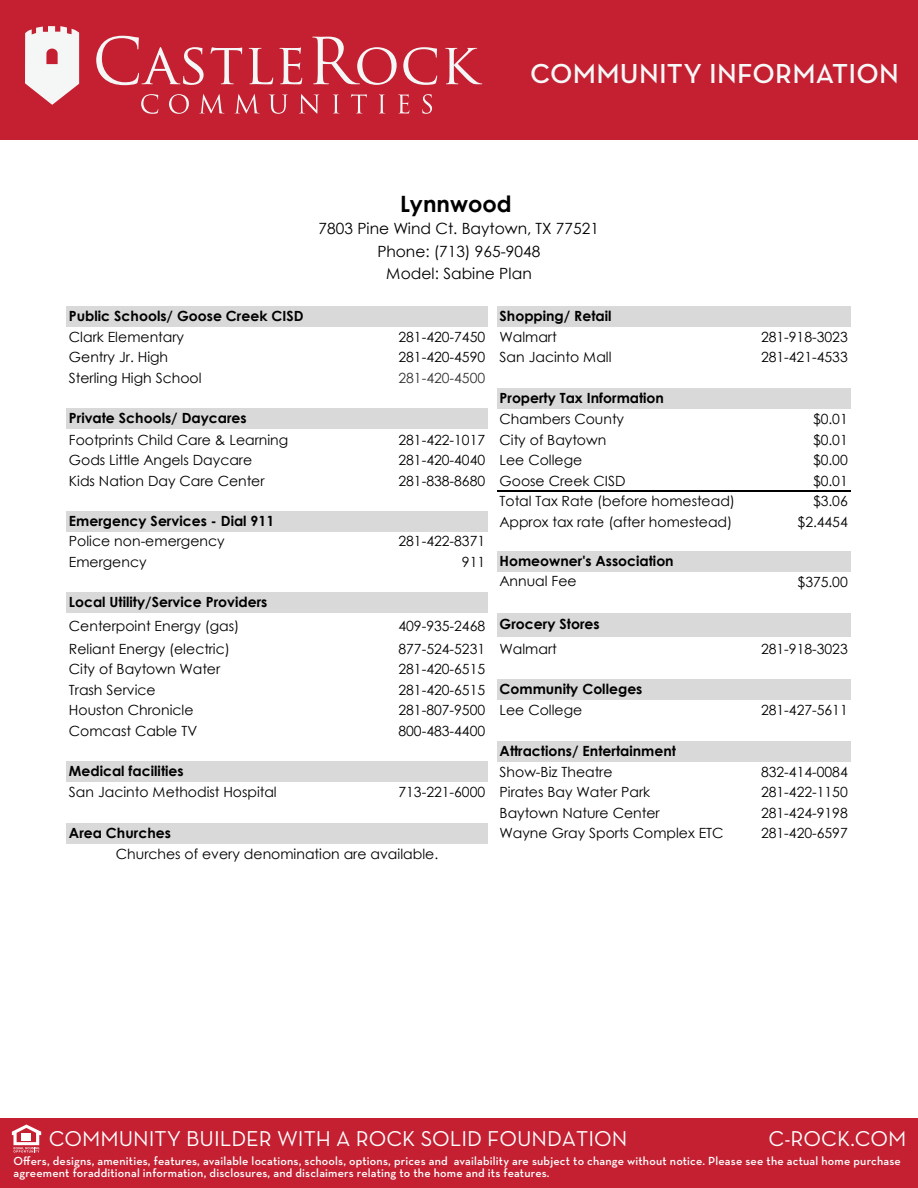
<style>
.page{position:relative;width:918px;height:1188px;background:#fff}
.page>*{position:absolute;margin:0;border:0;box-sizing:border-box;transform-origin:0 0}
.t1{font:600 27.9px "Neutra Text";letter-spacing:.01em;color:#f6f8f8}
.t2{font:700 22.5px "Century Gothic";color:#000}
.t3{font:21.9px "Neutra Text";color:#fff}
.t4{font:15.45px "Century Gothic";letter-spacing:.005em;color:#000}
.t5{font:14.1px "Century Gothic";color:#000}
.t6{font:700 14.1px "Century Gothic";color:#000}
.t7{font:14.1px "Century Gothic";color:#333}
.t8{font:600 12px/12px "Neutra Text";letter-spacing:.015em;color:#fff}
</style>
<div class="page">
<div style="left:0;top:0;width:918px;height:139px;background:#c42032"></div>
<div style="left:0;top:1118px;width:918px;height:70px;background:#c42032"></div>
<svg style="left:12px;top:1125px;width:29px;height:28px"></svg>
<svg style="left:25px;top:26px;width:54px;height:79px"></svg>
<svg style="left:141px;top:94px;width:17px;height:20px"></svg>
<svg style="left:169px;top:94px;width:20px;height:20px"></svg>
<svg style="left:200px;top:94px;width:23px;height:19px"></svg>
<svg style="left:236px;top:94px;width:22px;height:19px"></svg>
<svg style="left:270px;top:95px;width:17px;height:19px"></svg>
<svg style="left:299px;top:94px;width:20px;height:20px"></svg>
<svg style="left:334px;top:95px;width:4px;height:18px"></svg>
<svg style="left:351px;top:94px;width:16px;height:19px"></svg>
<svg style="left:380px;top:95px;width:4px;height:18px"></svg>
<svg style="left:398px;top:94px;width:11px;height:20px"></svg>
<svg style="left:422px;top:94px;width:10px;height:20px"></svg>
<svg style="left:96px;top:36px;width:108px;height:49px"></svg>
<svg style="left:211px;top:47px;width:31px;height:37px"></svg>
<svg style="left:249px;top:48px;width:24px;height:36px"></svg>
<svg style="left:279px;top:48px;width:23px;height:36px"></svg>
<svg style="left:312px;top:37px;width:85px;height:48px"></svg>
<svg style="left:403px;top:47px;width:34px;height:38px"></svg>
<svg style="left:445px;top:48px;width:37px;height:36px"></svg>
<div style="left:67px;top:306px;width:421px;height:21px;background:#d9d9d9"></div>
<div style="left:497px;top:306px;width:354px;height:21px;background:#d9d9d9"></div>
<div style="left:497px;top:388px;width:354px;height:21px;background:#d9d9d9"></div>
<div style="left:67px;top:408px;width:421px;height:21px;background:#d9d9d9"></div>
<div style="left:67px;top:511px;width:421px;height:21px;background:#d9d9d9"></div>
<div style="left:497px;top:551px;width:354px;height:21px;background:#d9d9d9"></div>
<div style="left:67px;top:592px;width:421px;height:21px;background:#d9d9d9"></div>
<div style="left:497px;top:613px;width:354px;height:23px;background:#d9d9d9"></div>
<div style="left:497px;top:679px;width:354px;height:21px;background:#d9d9d9"></div>
<div style="left:497px;top:741px;width:354px;height:21px;background:#d9d9d9"></div>
<div style="left:67px;top:761px;width:421px;height:21px;background:#d9d9d9"></div>
<div style="left:67px;top:823px;width:421px;height:21px;background:#d9d9d9"></div>
<hr style="left:497px;top:490px;width:354px;height:1px;background:#000">
<h1 class="t1" style="left:530px;top:57px;width:370px">COMMUNITY INFORMATION</h1>
<h2 class="t2" style="left:400px;top:186px;width:113px">Lynnwood</h2>
<p class="t4" style="left:319px;top:218px;width:282px">7803 Pine Wind Ct. Baytown, TX 77521</p>
<p class="t4" style="left:386px;top:263px;width:147px">Model: Sabine Plan</p>
<p class="t4" style="left:377px;top:240px;width:165px">Phone: (713) 965-9048</p>
<p class="t6" style="left:69px;top:305px;width:236px">Public Schools/ Goose Creek CISD</p>
<p class="t6" style="left:500px;top:305px;width:113px">Shopping/ Retail</p>
<p class="t5" style="left:69px;top:327px;width:117px">Clark Elementary</p>
<p class="t5" style="left:398px;top:327px;width:160px">281-420-7450 Walmart</p>
<p class="t5" style="left:761px;top:327px;width:88px">281-918-3023</p>
<p class="t5" style="left:69px;top:347px;width:101px">Gentry Jr. High</p>
<p class="t5" style="left:398px;top:347px;width:215px">281-420-4590 San Jacinto Mall</p>
<p class="t5" style="left:761px;top:347px;width:88px">281-421-4533</p>
<p class="t5" style="left:69px;top:368px;width:134px">Sterling High School</p>
<p class="t7" style="left:398px;top:368px;width:88px">281-420-4500</p>
<p class="t5" style="left:500px;top:409px;width:126px">Chambers County</p>
<p class="t5" style="left:813px;top:409px;width:36px">$0.01</p>
<p class="t5" style="left:69px;top:430px;width:221px">Footprints Child Care &amp; Learning</p>
<p class="t5" style="left:398px;top:430px;width:209px">281-422-1017 City of Baytown</p>
<p class="t5" style="left:813px;top:430px;width:36px">$0.01</p>
<p class="t5" style="left:69px;top:450px;width:185px">Gods Little Angels Daycare</p>
<p class="t5" style="left:398px;top:450px;width:185px">281-420-4040 Lee College</p>
<p class="t5" style="left:813px;top:450px;width:36px">$0.00</p>
<p class="t5" style="left:69px;top:471px;width:197px">Kids Nation Day Care Center</p>
<p class="t5" style="left:398px;top:471px;width:229px">281-838-8680 Goose Creek CISD</p>
<p class="t5" style="left:813px;top:471px;width:36px">$0.01</p>
<p class="t5" style="left:500px;top:491px;width:237px">Total Tax Rate (before homestead)</p>
<p class="t5" style="left:813px;top:491px;width:36px">$3.06</p>
<p class="t5" style="left:500px;top:512px;width:234px">Approx tax rate (after homestead)</p>
<p class="t5" style="left:798px;top:512px;width:52px">$2.4454</p>
<p class="t5" style="left:69px;top:531px;width:157px">Police non-emergency</p>
<p class="t5" style="left:398px;top:531px;width:88px">281-422-8371</p>
<p class="t5" style="left:69px;top:552px;width:79px">Emergency</p>
<p class="t5" style="left:462px;top:552px;width:25px">911</p>
<p class="t5" style="left:500px;top:571px;width:79px">Annual Fee</p>
<p class="t5" style="left:798px;top:572px;width:52px">$375.00</p>
<p class="t5" style="left:69px;top:616px;width:172px">Centerpoint Energy (gas)</p>
<p class="t5" style="left:398px;top:616px;width:88px">409-935-2468</p>
<p class="t5" style="left:69px;top:639px;width:163px">Reliant Energy (electric)</p>
<p class="t5" style="left:398px;top:639px;width:160px">877-524-5231 Walmart</p>
<p class="t5" style="left:761px;top:639px;width:88px">281-918-3023</p>
<p class="t5" style="left:69px;top:659px;width:153px">City of Baytown Water</p>
<p class="t5" style="left:398px;top:659px;width:88px">281-420-6515</p>
<p class="t5" style="left:69px;top:680px;width:88px">Trash Service</p>
<p class="t5" style="left:398px;top:680px;width:88px">281-420-6515</p>
<p class="t5" style="left:69px;top:700px;width:126px">Houston Chronicle</p>
<p class="t5" style="left:398px;top:700px;width:185px">281-807-9500 Lee College</p>
<p class="t5" style="left:761px;top:700px;width:88px">281-427-5611</p>
<p class="t5" style="left:69px;top:721px;width:130px">Comcast Cable TV</p>
<p class="t5" style="left:398px;top:721px;width:88px">800-483-4400</p>
<p class="t5" style="left:500px;top:762px;width:114px">Show-Biz Theatre</p>
<p class="t5" style="left:761px;top:762px;width:88px">832-414-0084</p>
<p class="t5" style="left:69px;top:782px;width:209px">San Jacinto Methodist Hospital</p>
<p class="t5" style="left:398px;top:782px;width:253px">713-221-6000 Pirates Bay Water Park</p>
<p class="t5" style="left:761px;top:782px;width:88px">281-422-1150</p>
<p class="t5" style="left:500px;top:803px;width:162px">Baytown Nature Center</p>
<p class="t5" style="left:761px;top:803px;width:88px">281-424-9198</p>
<p class="t6" style="left:69px;top:822px;width:104px">Area Churches</p>
<p class="t5" style="left:500px;top:823px;width:226px">Wayne Gray Sports Complex ETC</p>
<p class="t5" style="left:761px;top:823px;width:88px">281-420-6597</p>
<p class="t5" style="left:116px;top:844px;width:324px">Churches of every denomination are available.</p>
<p class="t6" style="left:500px;top:387px;width:166px">Property Tax Information</p>
<p class="t6" style="left:69px;top:408px;width:179px">Private Schools/ Daycares</p>
<p class="t6" style="left:69px;top:510px;width:207px">Emergency Services - Dial 911</p>
<p class="t6" style="left:500px;top:550px;width:176px">Homeowner's Association</p>
<p class="t6" style="left:69px;top:591px;width:200px">Local Utility/Service Providers</p>
<p class="t6" style="left:500px;top:613px;width:102px">Grocery Stores</p>
<p class="t6" style="left:500px;top:678px;width:144px">Community Colleges</p>
<p class="t6" style="left:500px;top:740px;width:178px">Attractions/ Entertainment</p>
<p class="t6" style="left:69px;top:760px;width:116px">Medical facilities</p>
<h3 class="t3" style="left:49px;top:1125px;width:580px">COMMUNITY BUILDER WITH A ROCK SOLID FOUNDATION</h3>
<h3 class="t3" style="left:768px;top:1125px;width:140px">C-ROCK.COM</h3>
<p class="t8" style="left:14px;top:1155px;width:889px">Offers, designs, amenities, features, available locations, schools, options, prices and availability are subject to change without notice. Please see the actual home purchase agreement foradditional information, disclosures, and disclaimers relating to the home and its features.</p>
</div>
